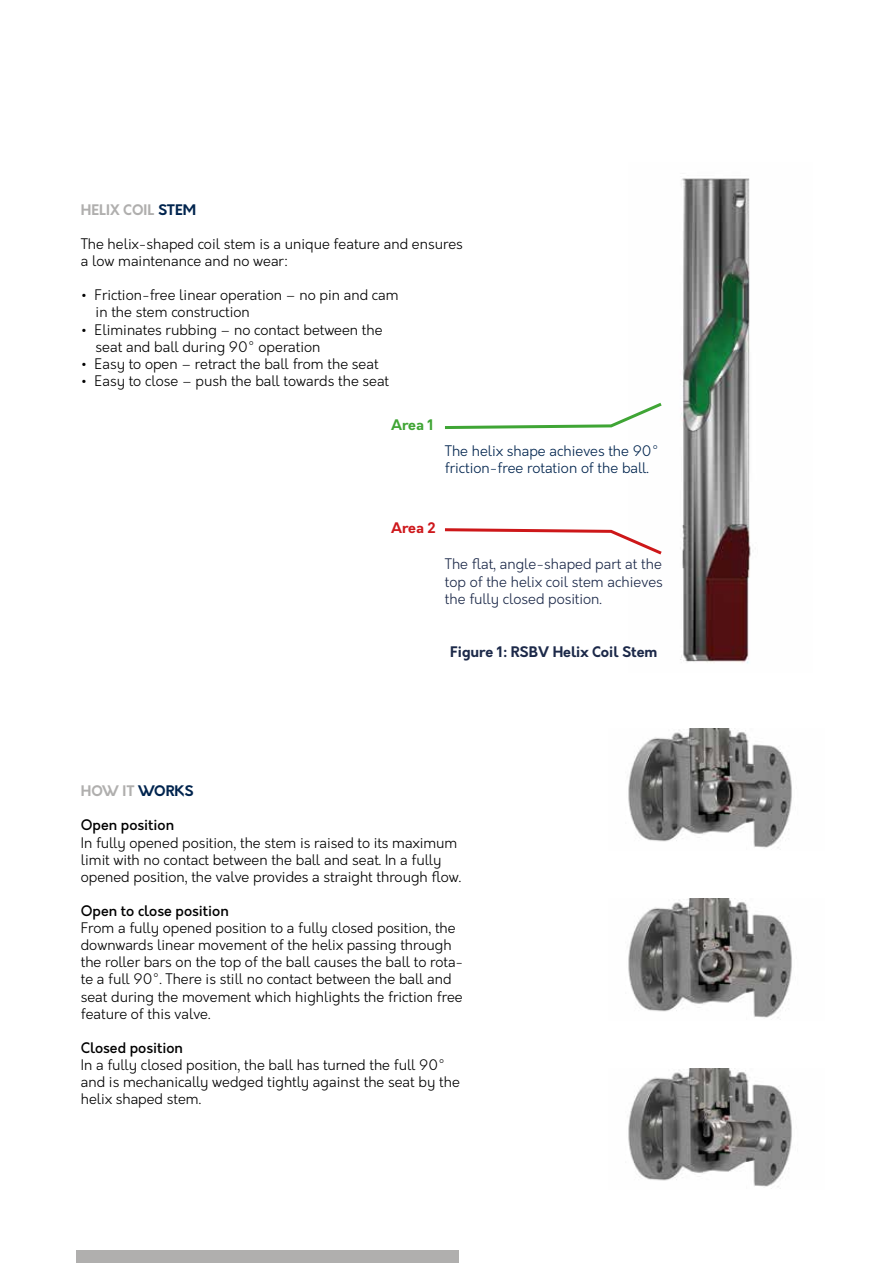
<style>
.page{position:relative;width:893px;height:1263px;background:#fff}
.page>*{position:absolute;margin:0;border:0;box-sizing:border-box;transform-origin:0 0}
.t1{font:300 14.25px/17.1px "Orkney";color:#000}
.t2{font:300 14.25px/17.1px "Orkney";color:#1c2949;text-align:justify}
.t3{font:300 14.25px/17.1px "Orkney";color:#00244e}
.t4{font:500 14.25px "Orkney";color:#000}
.t5{font:700 14.25px "Orkney";color:#1c2949}
.t6{font:700 14.25px "Orkney";color:#b0afae}
.t7{font:700 14.25px "Orkney";color:#40a535}
.t8{font:700 14.25px "Orkney";color:#ce181c}
.s1{color:#00244e}
</style>
<div class="page">
<img style="left:680px;top:178px;width:71px;height:486px">
<img style="left:628px;top:1068px;width:164px;height:121px">
<img style="left:628px;top:729px;width:164px;height:121px">
<img style="left:628px;top:898px;width:164px;height:122px">
<svg style="left:445px;top:402px;width:217px;height:27px"></svg>
<svg style="left:445px;top:528px;width:217px;height:27px"></svg>
<div style="left:77px;top:1250px;width:382px;height:13px;background:#b0afae"></div>
<p class="t6" style="left:81px;top:200px;width:117px">HELIX COIL <span class="s1">STEM</span></p>
<p class="t1" style="left:81px;top:236px;width:383px">The helix-shaped coil stem is a unique feature and ensures a low maintenance and no wear:</p>
<p class="t1" style="left:96px;top:287px;width:305px;text-indent:-15px">• Friction-free linear operation – no pin and cam in the stem construction</p>
<p class="t1" style="left:96px;top:321px;width:289px;text-indent:-15px">• Eliminates rubbing – no contact between the seat and ball during 90° operation</p>
<p class="t1" style="left:81px;top:355px;width:299px">• Easy to open – retract the ball from the seat</p>
<p class="t1" style="left:81px;top:372px;width:310px">• Easy to close – push the ball towards the seat</p>
<p class="t7" style="left:391px;top:415px;width:44px">Area 1</p>
<p class="t3" style="left:445px;top:442px;width:215px">The helix shape achieves the 90° friction-free rotation of the ball.</p>
<p class="t8" style="left:391px;top:518px;width:46px">Area 2</p>
<p class="t2" style="left:445px;top:556px;width:219px">The flat, angle-shaped part at the top of the helix coil stem achieves the fully closed position.</p>
<p class="t5" style="left:450px;top:642px;width:209px">Figure 1: RSBV Helix Coil Stem</p>
<p class="t6" style="left:81px;top:781px;width:114px">HOW IT <span class="s1">WORKS</span></p>
<p class="t4" style="left:81px;top:816px;width:95px">Open position</p>
<p class="t1" style="left:81px;top:834px;width:382px">In fully opened position, the stem is raised to its maximum limit with no contact between the ball and seat. In a fully opened position, the valve provides a straight through flow.</p>
<p class="t4" style="left:81px;top:901px;width:150px">Open to close position</p>
<p class="t1" style="left:81px;top:920px;width:384px">From a fully opened position to a fully closed position, the downwards linear movement of the helix passing through the roller bars on the top of the ball causes the ball to rota&shy;te a full 90°. There is still no contact between the ball and seat during the movement which highlights the friction free feature of this valve.</p>
<p class="t4" style="left:81px;top:1038px;width:104px">Closed position</p>
<p class="t1" style="left:81px;top:1056px;width:381px">In a fully closed position, the ball has turned the full 90° and is mechanically wedged tightly against the seat by the helix shaped stem.</p>
</div>
